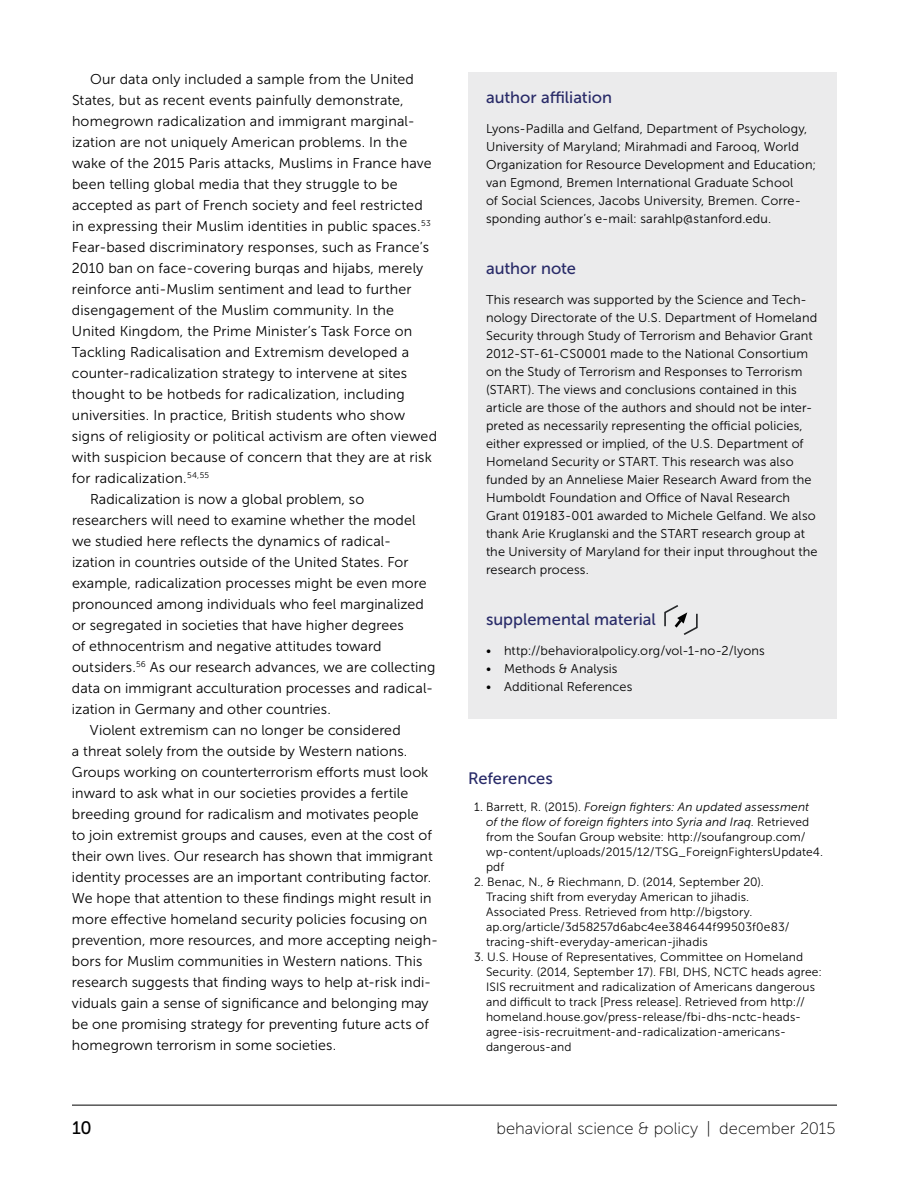
<style>
.page{position:relative;width:918px;height:1188px;background:#fff}
.page>*{position:absolute;margin:0;border:0;box-sizing:border-box;transform-origin:0 0}
.t1{font:18px "Museo Sans 500";color:#000}
.t2{font:16.5px "Museo Sans 500";color:#282a68}
.t3{font:16.5px "Museo Sans 100";color:#000}
.t4{font:14.25px "Museo Sans 300";letter-spacing:.005em;color:#000}
.t5{font:12.75px/18px "Museo Sans 300";letter-spacing:.01em;color:#000}
.t6{font:12px/15px "Museo Sans 300";letter-spacing:.01em;color:#000}
.s1{font-style:italic}
</style>
<div class="page">
<hr style="left:72px;top:1105px;width:765px;height:1px;background:#000">
<div style="left:468px;top:72px;width:369px;height:646px;background:#ebebec"></div>
<svg style="left:664px;top:605px;width:34px;height:30px"></svg>
<p class="t4" style="left:90px;top:71px;width:325px">Our data only included a sample from the United</p>
<p class="t4" style="left:72px;top:92px;width:333px">States, but as recent events painfully demonstrate,</p>
<p class="t4" style="left:72px;top:113px;width:344px">homegrown radicalization and immigrant marginal-</p>
<p class="t4" style="left:72px;top:134px;width:337px">ization are not uniquely American problems. In the</p>
<p class="t4" style="left:72px;top:155px;width:361px">wake of the 2015 Paris attacks, Muslims in France have</p>
<p class="t4" style="left:72px;top:176px;width:327px">been telling global media that they struggle to be</p>
<p class="t4" style="left:72px;top:197px;width:352px">accepted as part of French society and feel restricted</p>
<p class="t4" style="left:72px;top:218px;width:360px">in expressing their Muslim identities in public spaces.<sup>53</sup></p>
<p class="t4" style="left:72px;top:239px;width:358px">Fear-based discriminatory responses, such as France’s</p>
<p class="t4" style="left:72px;top:260px;width:353px">2010 ban on face-covering burqas and hijabs, merely</p>
<p class="t4" style="left:72px;top:281px;width:341px">reinforce anti-Muslim sentiment and lead to further</p>
<p class="t4" style="left:72px;top:302px;width:324px">disengagement of the Muslim community. In the</p>
<p class="t4" style="left:72px;top:323px;width:342px">United Kingdom, the Prime Minister’s Task Force on</p>
<p class="t4" style="left:72px;top:344px;width:339px">Tackling Radicalisation and Extremism developed a</p>
<p class="t4" style="left:72px;top:365px;width:337px">counter-radicalization strategy to intervene at sites</p>
<p class="t4" style="left:72px;top:386px;width:334px">thought to be hotbeds for radicalization, including</p>
<p class="t4" style="left:72px;top:407px;width:335px">universities. In practice, British students who show</p>
<p class="t4" style="left:72px;top:428px;width:367px">signs of religiosity or political activism are often viewed</p>
<p class="t4" style="left:72px;top:449px;width:361px">with suspicion because of concern that they are at risk</p>
<p class="t4" style="left:72px;top:470px;width:139px">for radicalization.<sup>54,55</sup></p>
<p class="t4" style="left:90px;top:491px;width:276px">Radicalization is now a global problem, so</p>
<p class="t4" style="left:72px;top:512px;width:345px">researchers will need to examine whether the model</p>
<p class="t4" style="left:72px;top:533px;width:321px">we studied here reflects the dynamics of radical-</p>
<p class="t4" style="left:72px;top:554px;width:338px">ization in countries outside of the United States. For</p>
<p class="t4" style="left:72px;top:575px;width:356px">example, radicalization processes might be even more</p>
<p class="t4" style="left:72px;top:596px;width:353px">pronounced among individuals who feel marginalized</p>
<p class="t4" style="left:72px;top:617px;width:333px">or segregated in societies that have higher degrees</p>
<p class="t4" style="left:72px;top:638px;width:311px">of ethnocentrism and negative attitudes toward</p>
<p class="t4" style="left:72px;top:659px;width:365px">outsiders.<sup>56</sup> As our research advances, we are collecting</p>
<p class="t4" style="left:72px;top:680px;width:363px">data on immigrant acculturation processes and radical-</p>
<p class="t4" style="left:72px;top:701px;width:261px">ization in Germany and other countries.</p>
<p class="t4" style="left:90px;top:722px;width:312px">Violent extremism can no longer be considered</p>
<p class="t4" style="left:72px;top:743px;width:337px">a threat solely from the outside by Western nations.</p>
<p class="t4" style="left:72px;top:764px;width:358px">Groups working on counterterrorism efforts must look</p>
<p class="t4" style="left:72px;top:785px;width:338px">inward to ask what in our societies provides a fertile</p>
<p class="t4" style="left:72px;top:806px;width:348px">breeding ground for radicalism and motivates people</p>
<p class="t4" style="left:72px;top:827px;width:361px">to join extremist groups and causes, even at the cost of</p>
<p class="t4" style="left:72px;top:848px;width:362px">their own lives. Our research has shown that immigrant</p>
<p class="t4" style="left:72px;top:869px;width:361px">identity processes are an important contributing factor.</p>
<p class="t4" style="left:72px;top:890px;width:361px">We hope that attention to these findings might result in</p>
<p class="t4" style="left:72px;top:911px;width:357px">more effective homeland security policies focusing on</p>
<p class="t4" style="left:72px;top:932px;width:368px">prevention, more resources, and more accepting neigh-</p>
<p class="t4" style="left:72px;top:953px;width:352px">bors for Muslim communities in Western nations. This</p>
<p class="t4" style="left:72px;top:974px;width:361px">research suggests that finding ways to help at-risk indi-</p>
<p class="t4" style="left:72px;top:995px;width:358px">viduals gain a sense of significance and belonging may</p>
<p class="t4" style="left:72px;top:1016px;width:358px">be one promising strategy for preventing future acts of</p>
<p class="t4" style="left:72px;top:1037px;width:266px">homegrown terrorism in some societies.</p>
<p class="t2" style="left:486px;top:88px;width:128px">author affiliation</p>
<p class="t5" style="left:486px;top:119px;width:332px">Lyons-Padilla and Gelfand, Department of Psychology, University of Maryland; Mirahmadi and Farooq, World Organization for Resource Development and Education; van Egmond, Bremen International Graduate School<br>of Social Sciences, Jacobs University, Bremen. Corre&shy;sponding author’s e-mail: sarahlp@stanford.edu.</p>
<p class="t2" style="left:486px;top:259px;width:91px">author note</p>
<p class="t5" style="left:486px;top:290px;width:333px">This research was supported by the Science and Tech&shy;nology Directorate of the U.S. Department of Homeland Security through Study of Terrorism and Behavior Grant 2012-ST-61-CS0001 made to the National Consortium on the Study of Terrorism and Responses to Terrorism (START). The views and conclusions contained in this article are those of the authors and should not be inter&shy;preted as necessarily representing the official policies, either expressed or implied, of the U.S. Department of Homeland Security or START. This research was also funded by an Anneliese Maier Research Award from the Humboldt Foundation and Office of Naval Research Grant 019183-001 awarded to Michele Gelfand. We also thank Arie Kruglanski and the START research group at the University of Maryland for their input throughout the research process.</p>
<p class="t2" style="left:486px;top:610px;width:172px">supplemental material</p>
<p class="t5" style="left:486px;top:641px;width:280px">• http://behavioralpolicy.org/vol-1-no-2/lyons</p>
<p class="t5" style="left:486px;top:659px;width:133px">• Methods &amp; Analysis</p>
<p class="t5" style="left:486px;top:677px;width:148px">• Additional References</p>
<p class="t2" style="left:468px;top:769px;width:86px">References</p>
<p class="t6" style="left:486px;top:799px;width:339px;text-indent:-12px">1. Barrett, R. (2015). <span class="s1">Foreign fighters: An updated assessment of the flow of foreign fighters into Syria and Iraq</span>. Retrieved from the Soufan Group website: http://soufangroup.com/ wp-content/uploads/2015/12/TSG_ForeignFightersUpdate4. pdf</p>
<p class="t6" style="left:486px;top:874px;width:305px;text-indent:-12px">2. Benac, N., &amp; Riechmann, D. (2014, September 20).<br>Tracing shift from everyday American to jihadis.<br>Associated Press. Retrieved from http://bigstory. ap.org/article/3d58257d6abc4ee384644f99503f0e83/ tracing-shift-everyday-american-jihadis</p>
<p class="t6" style="left:486px;top:949px;width:337px;text-indent:-12px">3. U.S. House of Representatives, Committee on Homeland Security. (2014, September 17). FBI, DHS, NCTC heads agree:<br>ISIS recruitment and radicalization of Americans dangerous and difficult to track [Press release]. Retrieved from http:// homeland.house.gov/press-release/fbi-dhs-nctc-heads&shy;agree-isis-recruitment-and-radicalization-americans&shy;dangerous-and</p>
<p class="t1" style="left:72px;top:1118px;width:21px">10</p>
<p class="t3" style="left:496px;top:1120px;width:341px">behavioral science &amp; policy | december 2015</p>
</div>
